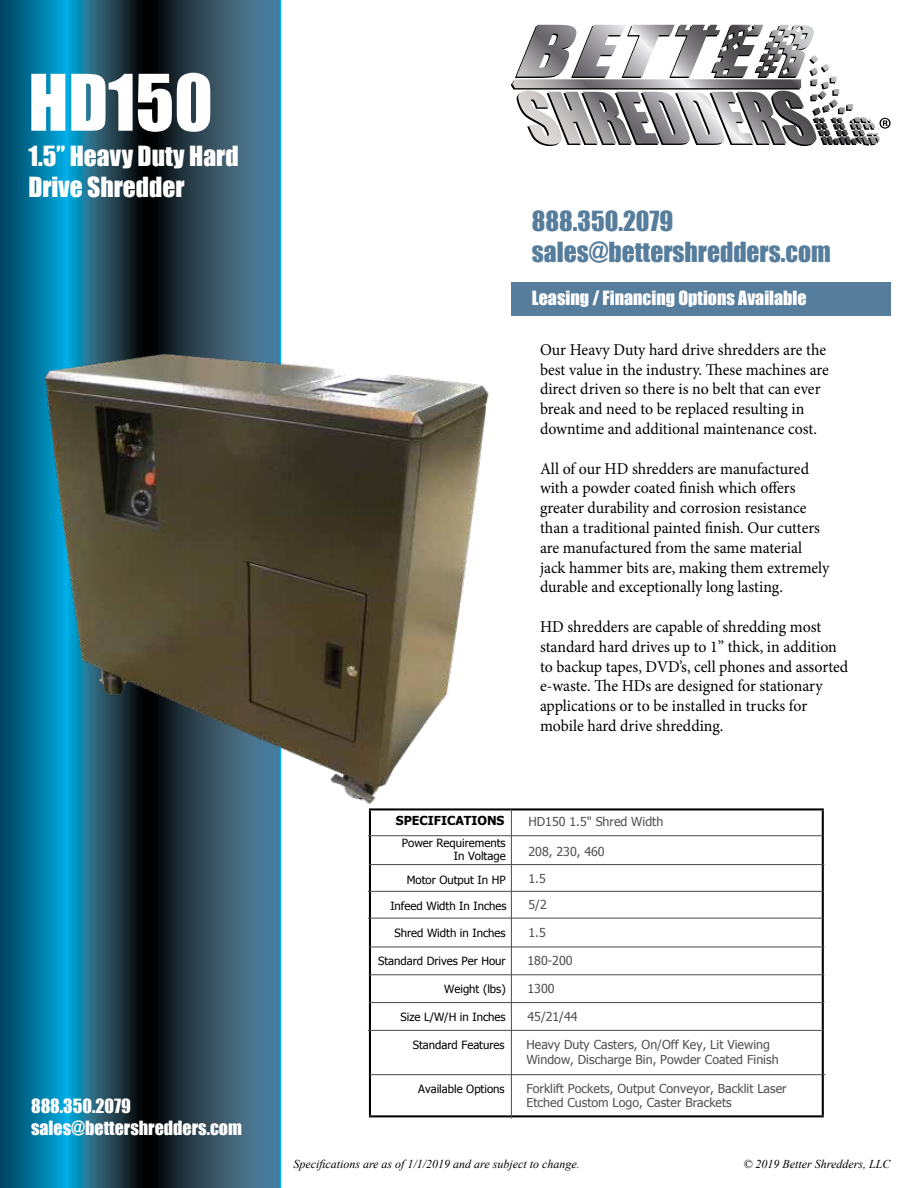
<style>
.page{position:relative;width:918px;height:1188px;background:#fff}
.page>*{position:absolute;margin:0;border:0;box-sizing:border-box;transform-origin:0 0}
.t1{font:72px "Impact";color:#fff}
.t2{font:25.5px/30.6px "Impact";color:#567d9c}
.t3{font:25.5px/30.6px "Impact";color:#fff}
.t4{font:18px/21.6px "Impact";color:#fff}
.t5{font:16.5px/19.8px "Minion Pro";color:#000;scale:.96 1}
.t6{font:12.3px/26.8px "Tahoma";color:#505050}
.t7{font:700 12.3px "Tahoma";color:#000}
.t8{font:italic 12px "Times New Roman";color:#000}
.t9{font:11.4px/13.4px "Tahoma";color:#000;text-align:right}
</style>
<div class="page">
<svg style="left:0;top:0;width:281px;height:1188px;background:#1b576f"></svg>
<svg style="left:511px;top:83px;width:367px;height:63px"></svg>
<svg style="left:512px;top:25px;width:327px;height:109px"></svg>
<svg style="left:879px;top:118px;width:12px;height:11px"></svg>
<div style="left:511px;top:283px;width:380px;height:33px;background:#567d9c"></div>
<hr style="left:369px;top:808px;width:455px;height:2px;background:#000">
<hr style="left:369px;top:1115px;width:455px;height:2px;background:#000">
<hr style="left:822px;top:810px;width:2px;height:305px;background:#000">
<hr style="left:369px;top:810px;width:2px;height:305px;background:#000">
<hr style="left:511px;top:808px;width:1px;height:310px;background:#505050">
<hr style="left:368px;top:835px;width:455px;height:1px;background:#505050">
<hr style="left:369px;top:864px;width:455px;height:1px;background:#505050">
<hr style="left:368px;top:891px;width:455px;height:1px;background:#505050">
<hr style="left:368px;top:918px;width:455px;height:1px;background:#505050">
<hr style="left:369px;top:946px;width:455px;height:1px;background:#505050">
<hr style="left:369px;top:974px;width:455px;height:1px;background:#505050">
<hr style="left:369px;top:1002px;width:455px;height:1px;background:#505050">
<hr style="left:370px;top:1074px;width:455px;height:1px;background:#505050">
<hr style="left:368px;top:1030px;width:455px;height:1px;background:#505050">
<img style="left:28px;top:344px;width:471px;height:465px">
<h1 class="t1" style="left:28px;top:47px;width:186px">HD150</h1>
<h2 class="t3" style="left:28px;top:140px;width:212px">1.5” Heavy Duty Hard<br>Drive Shredder</h2>
<p class="t4" style="left:31px;top:1095px;width:212px">888.350.2079 sales@bettershredders.com</p>
<h2 class="t2" style="left:532px;top:205px;width:300px">888.350.2079 sales@bettershredders.com</h2>
<p class="t4" style="left:532px;top:287px;width:276px">Leasing / Financing Options Available</p>
<p class="t5" style="left:540px;top:340px;width:302px">Our Heavy Duty hard drive shredders are the best value in the industry. These machines are direct driven so there is no belt that can ever break and need to be replaced resulting in downtime and additional maintenance cost.</p>
<p class="t5" style="left:540px;top:459px;width:303px">All of our HD shredders are manufactured with a powder coated finish which offers greater durability and corrosion resistance than a traditional painted finish. Our cutters are manufactured from the same material jack hammer bits are, making them extremely durable and exceptionally long lasting.</p>
<p class="t5" style="left:540px;top:617px;width:323px">HD shredders are capable of shredding most standard hard drives up to 1” thick, in addition to backup tapes, DVD’s, cell phones and assorted e-waste. The HDs are designed for stationary applications or to be installed in trucks for mobile hard drive shredding.</p>
<p class="t7" style="left:396px;top:812px;width:110px">SPECIFICATIONS</p>
<p class="t6" style="left:529px;top:807px;width:136px">HD150 1.5" Shred Width</p>
<p class="t9" style="left:402px;top:835px;width:105px">Power Requirements<br>In Voltage</p>
<p class="t9" style="left:407px;top:872px;width:100px">Motor Output In HP</p>
<p class="t9" style="left:390px;top:899px;width:118px">Infeed Width In Inches</p>
<p class="t9" style="left:394px;top:926px;width:113px">Shred Width in Inches</p>
<p class="t6" style="left:529px;top:837px;width:78px">208, 230, 460<br>1.5<br>5/2</p>
<p class="t6" style="left:529px;top:919px;width:19px">1.5</p>
<p class="t9" style="left:378px;top:954px;width:129px">Standard Drives Per Hour</p>
<p class="t6" style="left:527px;top:947px;width:47px">180-200</p>
<p class="t9" style="left:444px;top:981px;width:63px">Weight (lbs)</p>
<p class="t6" style="left:527px;top:974px;width:29px">1300</p>
<p class="t9" style="left:400px;top:1009px;width:107px">Size L/W/H in Inches</p>
<p class="t6" style="left:527px;top:1002px;width:52px">45/21/44</p>
<p class="t9" style="left:413px;top:1038px;width:93px">Standard Features</p>
<p class="t6" style="left:526px;top:1037px;width:254px;line-height:14.4px">Heavy Duty Casters, On/Off Key, Lit Viewing<br>Window, Discharge Bin, Powder Coated Finish</p>
<p class="t9" style="left:418px;top:1081px;width:88px">Available Options</p>
<p class="t6" style="left:526px;top:1080px;width:262px;line-height:14.4px">Forklift Pockets, Output Conveyor, Backlit Laser<br>Etched Custom Logo, Caster Brackets</p>
<p class="t8" style="left:293px;top:1155px;width:288px">Specifications are as of 1/1/2019 and are subject to change.</p>
<p class="t8" style="left:743px;top:1155px;width:149px">© 2019 Better Shredders, LLC</p>
</div>
